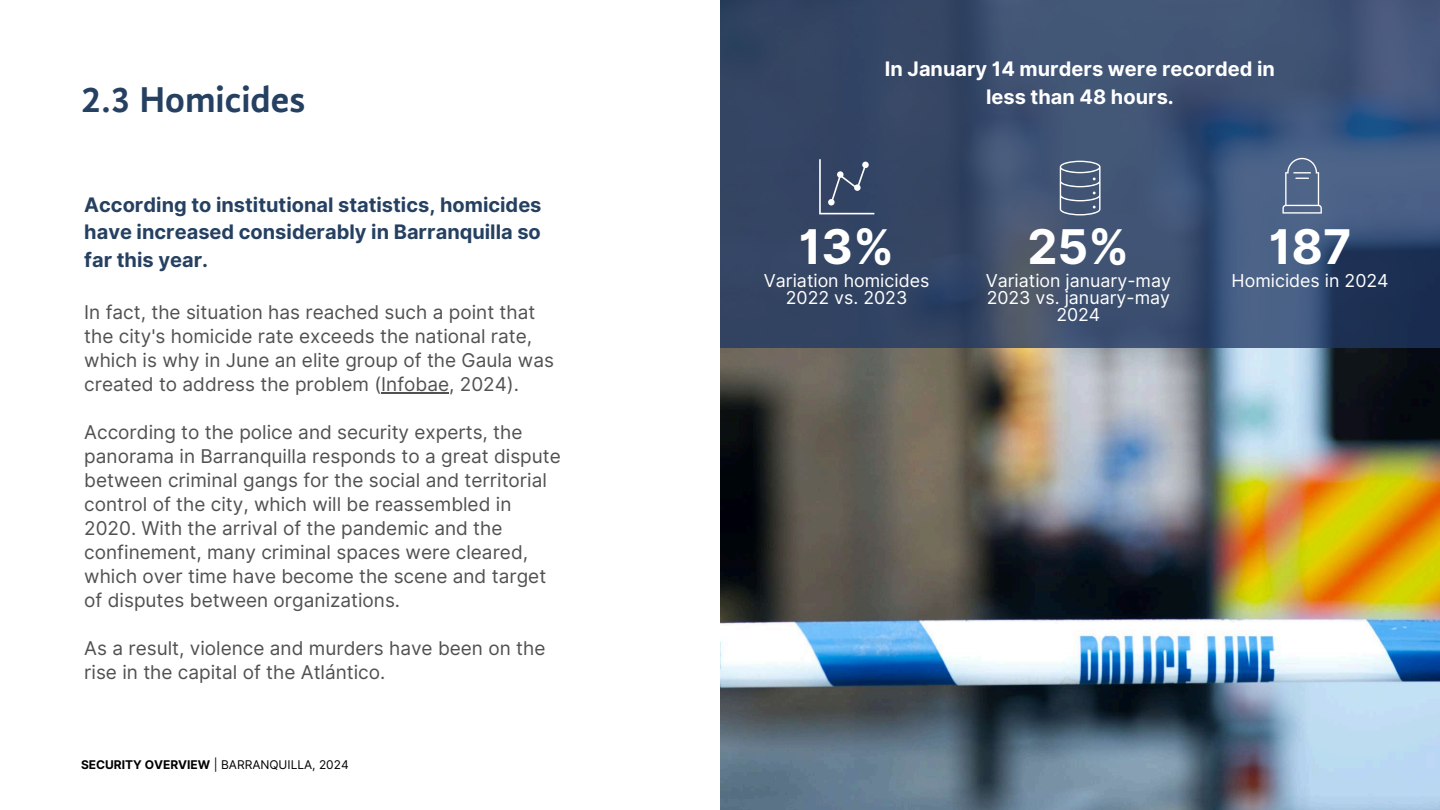
<style>
.page{position:relative;width:1440px;height:810px;background:#fff}
.page>*{position:absolute;margin:0;border:0;box-sizing:border-box;transform-origin:0 0}
.t1{font:700 47.8px "Inter";color:#fff}
.t2{font:700 37px "Gandhi Sans";color:#254061}
.t3{font:700 20px/27.8px "Inter";color:#254061;text-align:justify}
.t4{font:700 20px/27.8px "Inter";color:#fff;text-align:center}
.t5{font:19px/24px "Inter";color:#515151}
.t6{font:17.8px/17.2px "Inter";color:#fff;text-align:center}
.t7{font:12px "Inter";color:#000}
.s1{font-weight:700}
</style>
<div class="page">
<img style="left:720px;top:347px;width:720px;height:463px">
<svg style="left:720px;top:0;width:720px;height:347px;background:#394c6d"></svg>
<svg style="left:819px;top:159px;width:55px;height:55px;background:#4b5a76"></svg>
<svg style="left:1060px;top:161px;width:41px;height:54px;background:#64738e"></svg>
<svg style="left:1282px;top:157px;width:40px;height:57px;background:#667998"></svg>
<hr style="left:381px;top:393px;width:68px;height:1px;background:#515151">
<h2 class="t2" style="left:81px;top:84px;width:226px">2.3 Homicides</h2>
<p class="t3" style="left:84px;top:190px;width:459px">According to institutional statistics, homicides have increased considerably in Barranquilla so far this year.</p>
<p class="t5" style="left:84px;top:300px;width:471px">In fact, the situation has reached such a point that the city's homicide rate exceeds the national rate, which is why in June an elite group of the Gaula was created to address the problem (Infobae, 2024).</p>
<p class="t5" style="left:84px;top:420px;width:478px">According to the police and security experts, the panorama in Barranquilla responds to a great dispute between criminal gangs for the social and territorial control of the city, which will be reassembled in 2020. With the arrival of the pandemic and the confinement, many criminal spaces were cleared, which over time have become the scene and target of disputes between organizations.</p>
<p class="t5" style="left:84px;top:636px;width:463px">As a result, violence and murders have been on the rise in the capital of the Atlántico.</p>
<p class="t7" style="left:81px;top:758px;width:269px"><span class="s1">SECURITY OVERVIEW</span> | BARRANQUILLA, 2024</p>
<p class="t4" style="left:885px;top:55px;width:392px">In January 14 murders were recorded in less than 48 hours.</p>
<h1 class="t1" style="left:799px;top:218px;width:97px">13%</h1>
<p class="t6" style="left:764px;top:272px;width:167px">Variation homicides<br>2022 vs. 2023</p>
<h1 class="t1" style="left:1027px;top:218px;width:104px">25%</h1>
<p class="t6" style="left:986px;top:272px;width:187px">Variation january-may<br>2023 vs. january-may<br>2024</p>
<h1 class="t1" style="left:1269px;top:218px;width:84px">187</h1>
<p class="t6" style="left:1232px;top:272px;width:159px">Homicides in 2024</p>
</div>
